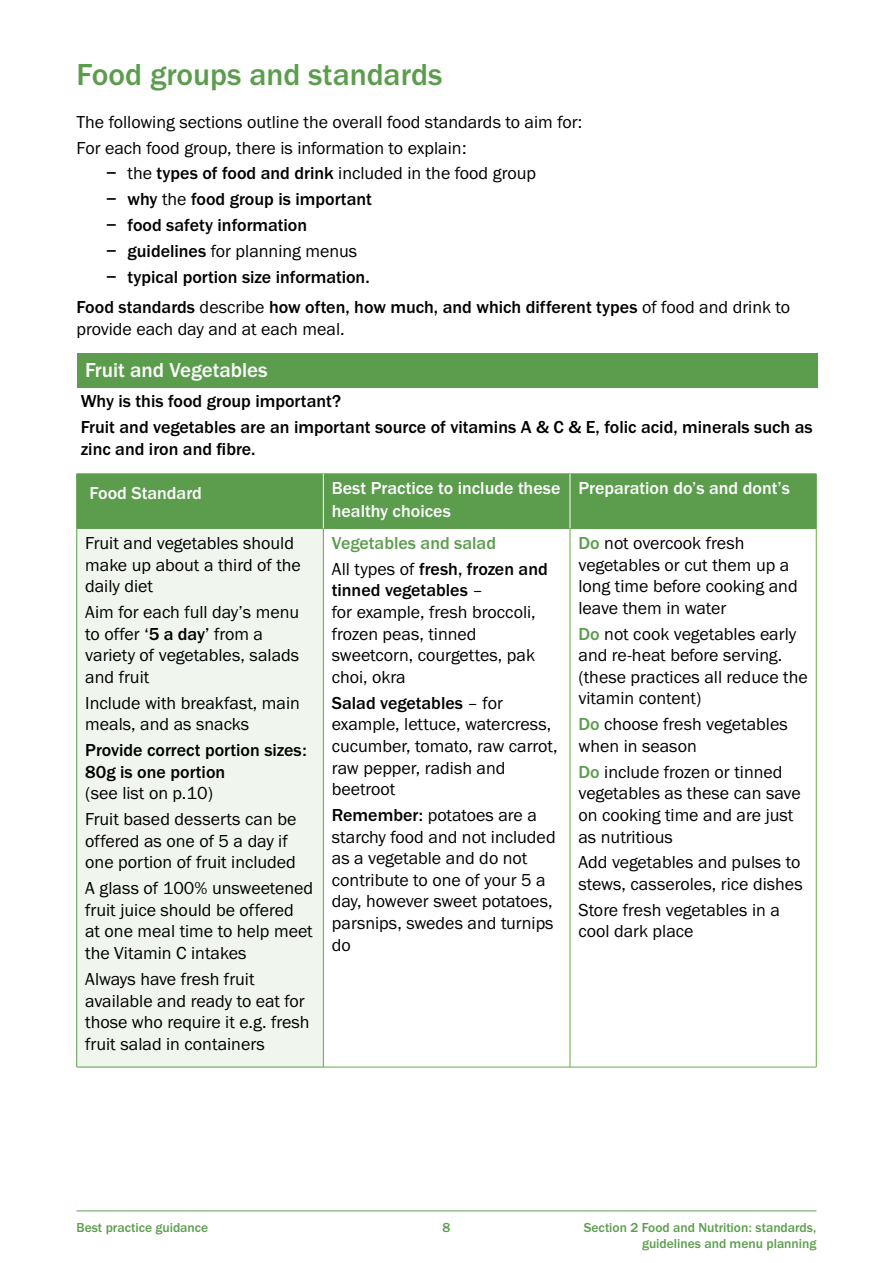
<style>
.page{position:relative;width:893px;height:1263px;background:#fff}
.page>*{position:absolute;margin:0;border:0;box-sizing:border-box;transform-origin:0 0}
.H1{font:500 31.5px "Franklin Gothic URW";color:#5b9d4d}
.H4_Chart___Figure{font:500 21px "Franklin Gothic URW";color:#fff}
.book_1_space{font:18px/21.6px "Franklin Gothic URW Boo";color:#000}
.Text{font:500 18px/21.6px "Franklin Gothic URW";color:#000}
.book_1_space-2{font:500 18px/21.6px "Franklin Gothic URW";color:#000}
.titles_in_chart{font:500 18px/22.5px "Franklin Gothic URW";color:#fff}
.book_3_spaces{font:18px/21.6px "Franklin Gothic URW Boo";color:#000}
.sub_titles_in_chart{font:500 18px "Franklin Gothic URW";color:#5b9d4d}
.t1{font:500 13.5px/16.2px "Franklin Gothic URW";color:#5b9d4d;text-align:right}
.s1{font-family:"Franklin Gothic URW";font-weight:500}
.s2{font-family:"Franklin Gothic URW Boo";font-weight:400}
.s3{font-family:"Franklin Gothic URW";font-weight:500;color:#5b9d4d}
</style>
<div class="page">
<hr style="left:77px;top:1210px;width:739px;height:1px;background:#5b9d4d">
<div style="left:77px;top:353px;width:740px;height:35px;background:#5b9d4d"></div>
<div style="left:77px;top:475px;width:739px;height:53px;background:#5b9d4d"></div>
<div style="left:77px;top:528px;width:246px;height:539px;background:#f0f5ed"></div>
<hr style="left:76px;top:529px;width:1px;height:538px;background:#5b9d4d">
<hr style="left:323px;top:529px;width:1px;height:538px;background:#6aa842">
<hr style="left:570px;top:529px;width:1px;height:538px;background:#6aa842">
<hr style="left:816px;top:529px;width:1px;height:538px;background:#6aa842">
<hr style="left:77px;top:474px;width:246px;height:1px;background:#5b9d4d">
<hr style="left:76px;top:474px;width:1px;height:54px;background:#5b9d4d">
<hr style="left:323px;top:474px;width:247px;height:1px;background:#5b9d4d">
<hr style="left:570px;top:474px;width:246px;height:1px;background:#5b9d4d">
<hr style="left:816px;top:474px;width:1px;height:54px;background:#5b9d4d">
<hr style="left:77px;top:528px;width:246px;height:1px;background:#5b9d4d">
<hr style="left:323px;top:528px;width:247px;height:1px;background:#5b9d4d">
<hr style="left:570px;top:528px;width:246px;height:1px;background:#5b9d4d">
<hr style="left:77px;top:1067px;width:246px;height:1px;background:#5b9d4d">
<hr style="left:323px;top:1067px;width:247px;height:1px;background:#6aa842">
<hr style="left:570px;top:1067px;width:246px;height:1px;background:#6aa842">
<hr style="left:323px;top:474px;width:1px;height:54px;background:#fff">
<hr style="left:570px;top:474px;width:1px;height:54px;background:#fff">
<p class="H1" style="left:77px;top:55px;width:367px">Food groups and standards</p>
<p class="book_1_space" style="left:77px;top:111px;width:507px">The following sections outline the overall food standards to aim for:</p>
<p class="book_1_space" style="left:77px;top:136px;width:391px">For each food group, there is information to explain:</p>
<p class="book_1_space" style="left:106px;top:162px;width:431px"><span class="s1">−</span> the <span class="s1">types of food and drink</span> included in the food group</p>
<p class="Text" style="left:106px;top:188px;width:267px">− why <span class="s2">the</span> food group is important</p>
<p class="Text" style="left:106px;top:214px;width:202px">− food safety information</p>
<p class="book_1_space" style="left:106px;top:240px;width:252px"><span class="s1">− guidelines</span> for planning menus</p>
<p class="Text" style="left:106px;top:266px;width:265px">− typical portion size information.</p>
<p class="Text" style="left:77px;top:296px;width:715px">Food standards <span class="s2">describe</span> how often, how much, and which different types <span class="s2">of food and drink to provide each day and at each meal.</span></p>
<p class="H4_Chart___Figure" style="left:85px;top:357px;width:184px">Fruit and Vegetables</p>
<p class="book_1_space-2" style="left:81px;top:390px;width:262px">Why is this food group important?</p>
<p class="Text" style="left:81px;top:416px;width:733px">Fruit and vegetables are an important source of vitamins A &amp; C &amp; E, folic acid, minerals such as zinc and iron and fibre.</p>
<p class="titles_in_chart" style="left:89px;top:481px;width:114px">Food Standard</p>
<p class="titles_in_chart" style="left:332px;top:477px;width:230px">Best Practice to include these healthy choices</p>
<p class="titles_in_chart" style="left:578px;top:477px;width:213px">Preparation do’s and dont’s</p>
<p class="book_1_space" style="left:85px;top:532px;width:217px">Fruit and vegetables should make up about a third of the daily diet</p>
<p class="book_1_space" style="left:85px;top:601px;width:216px">Aim for each full day’s menu to offer <span class="s1">‘5 a day’</span> from a variety of vegetables, salads and fruit</p>
<p class="book_1_space" style="left:85px;top:691px;width:216px">Include with breakfast, main meals, and as snacks</p>
<p class="book_1_space-2" style="left:85px;top:739px;width:223px">Provide correct portion sizes:<br>80g is one portion<br><span class="s2">(see list on p.10)</span></p>
<p class="book_1_space" style="left:85px;top:808px;width:213px">Fruit based desserts can be offered as one of 5 a day if one portion of fruit included</p>
<p class="book_1_space" style="left:85px;top:877px;width:230px">A glass of 100% unsweetened fruit juice should be offered<br>at one meal time to help meet the Vitamin C intakes</p>
<p class="book_1_space" style="left:85px;top:968px;width:226px">Always have fresh fruit available and ready to eat for those who require it e.g. fresh fruit salad in containers</p>
<p class="book_1_space" style="left:578px;top:532px;width:221px"><span class="s3">Do</span> not overcook fresh vegetables or cut them up a long time before cooking and leave them in water</p>
<p class="book_1_space" style="left:578px;top:622px;width:231px"><span class="s3">Do</span> not cook vegetables early and re-heat before serving. (these practices all reduce the vitamin content)</p>
<p class="book_1_space" style="left:578px;top:713px;width:211px"><span class="s3">Do</span> choose fresh vegetables when in season</p>
<p class="book_1_space" style="left:578px;top:761px;width:224px"><span class="s3">Do</span> include frozen or tinned vegetables as these can save on cooking time and are just as nutritious</p>
<p class="book_1_space" style="left:578px;top:851px;width:226px">Add vegetables and pulses to stews, casseroles, rice dishes</p>
<p class="book_3_spaces" style="left:578px;top:899px;width:203px">Store fresh vegetables in a cool dark place</p>
<p class="sub_titles_in_chart" style="left:332px;top:532px;width:166px">Vegetables and salad</p>
<p class="book_1_space" style="left:332px;top:558px;width:217px">All types of <span class="s1">fresh, frozen and tinned vegetables</span> –<br>for example, fresh broccoli, frozen peas, tinned sweetcorn, courgettes, pak choi, okra</p>
<p class="book_1_space" style="left:332px;top:691px;width:227px"><span class="s1">Salad vegetables</span> – for example, lettuce, watercress, cucumber, tomato, raw carrot, raw pepper, radish and beetroot</p>
<p class="book_1_space" style="left:332px;top:804px;width:225px"><span class="s1">Remember:</span> potatoes are a starchy food and not included as a vegetable and do not contribute to one of your 5 a day, however sweet potatoes, parsnips, swedes and turnips do</p>
<p class="t1" style="left:77px;top:1219px;width:133px">Best practice guidance</p>
<p class="t1" style="left:584px;top:1219px;width:234px">Section 2 Food and Nutrition: standards, guidelines and menu planning</p>
<p class="t1" style="left:442px;top:1219px;width:9px">8</p>
</div>
